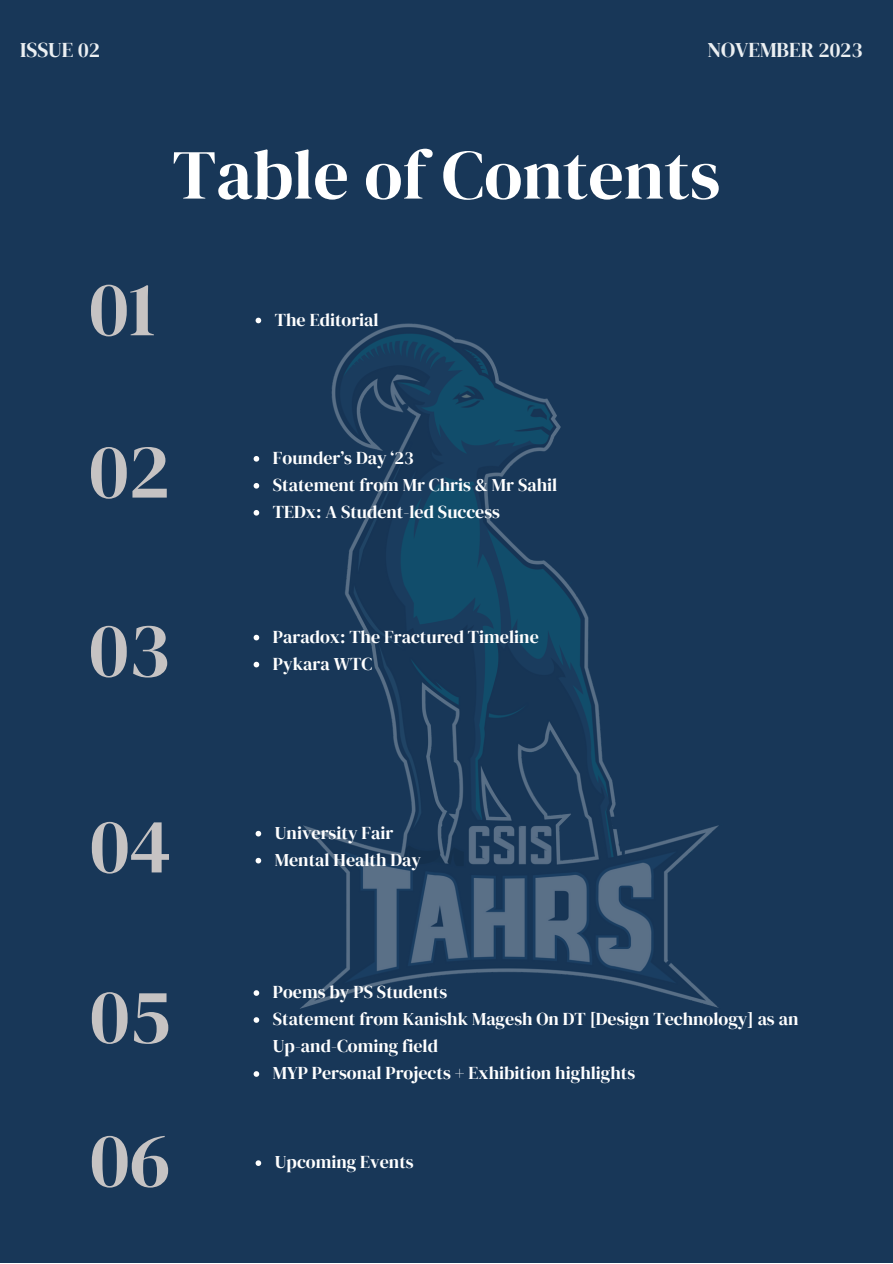
<style>
.page{position:relative;width:893px;height:1264px;background:#fff}
.page>*{position:absolute;margin:0;border:0;box-sizing:border-box;transform-origin:0 0}
.t1{font:78px "DM Serif Display";color:#c6c3c3}
.t2{font:70.05px "DM Serif Display";color:#fff}
.t3{font:21px "DM Serif Display";color:#ebeff2}
.t4{font:18px/27px "DM Serif Display";color:#fff}
</style>
<div class="page">
<div style="left:0;top:0;width:892px;height:1262px;background:#183758"></div>
<img style="left:254px;top:317px;width:465px;height:691px">
<svg style="left:253px;top:634px;width:6px;height:6px"></svg>
<svg style="left:253px;top:661px;width:6px;height:6px"></svg>
<svg style="left:253px;top:456px;width:6px;height:5px"></svg>
<svg style="left:253px;top:483px;width:6px;height:5px"></svg>
<svg style="left:253px;top:510px;width:6px;height:5px"></svg>
<svg style="left:255px;top:830px;width:6px;height:6px"></svg>
<svg style="left:255px;top:857px;width:6px;height:6px"></svg>
<svg style="left:253px;top:990px;width:6px;height:5px"></svg>
<svg style="left:253px;top:1017px;width:6px;height:5px"></svg>
<svg style="left:253px;top:1071px;width:6px;height:5px"></svg>
<svg style="left:255px;top:318px;width:6px;height:5px"></svg>
<svg style="left:255px;top:1160px;width:6px;height:5px"></svg>
<p class="t3" style="left:20px;top:36px;width:81px">ISSUE 02</p>
<p class="t3" style="left:707px;top:36px;width:157px">NOVEMBER 2023</p>
<p class="t2" style="left:172px;top:126px;width:549px">Table of Contents</p>
<p class="t1" style="left:89px;top:254px;width:68px">01</p>
<p class="t4" style="left:275px;top:306px;width:105px">The Editorial</p>
<p class="t1" style="left:89px;top:417px;width:82px">02</p>
<p class="t4" style="left:273px;top:444px;width:142px">Founder’s Day ‘23</p>
<p class="t4" style="left:273px;top:471px;width:286px">Statement from Mr Chris &amp; Mr Sahil</p>
<p class="t4" style="left:273px;top:498px;width:229px">TEDx: A Student-led Success</p>
<p class="t1" style="left:89px;top:595px;width:82px">03</p>
<p class="t1" style="left:90px;top:791px;width:83px">04</p>
<p class="t1" style="left:90px;top:961px;width:82px">05</p>
<p class="t1" style="left:90px;top:1105px;width:82px">06</p>
<p class="t4" style="left:273px;top:623px;width:267px">Paradox: The Fractured Timeline</p>
<p class="t4" style="left:273px;top:650px;width:101px">Pykara WTC</p>
<p class="t4" style="left:275px;top:819px;width:120px">University Fair</p>
<p class="t4" style="left:275px;top:845px;width:148px">Mental Health Day</p>
<p class="t4" style="left:273px;top:978px;width:176px">Poems by PS Students</p>
<p class="t4" style="left:273px;top:1005px;width:527px">Statement from Kanishk Magesh On DT [Design Technology] as an<br>Up-and-Coming field</p>
<p class="t4" style="left:273px;top:1059px;width:364px">MYP Personal Projects + Exhibition highlights</p>
<p class="t4" style="left:275px;top:1148px;width:140px">Upcoming Events</p>
</div>
